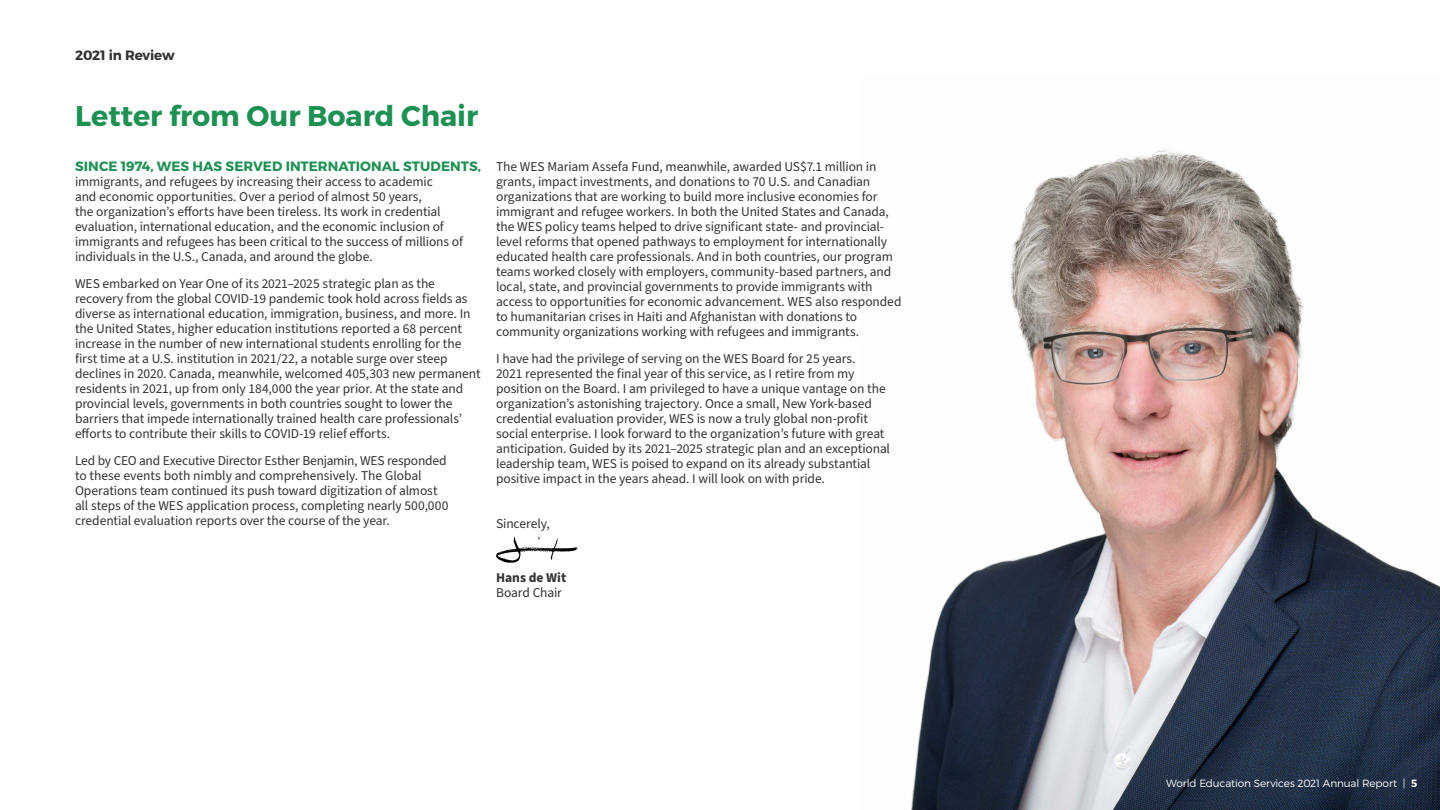
<style>
.page{position:relative;width:1440px;height:810px;background:#fff}
.page>*{position:absolute;margin:0;border:0;box-sizing:border-box;transform-origin:0 0}
.t1{font:700 28.5px "Montserrat";color:#1f9054}
.t2{font:13.5px/15px "Source Sans Pro";letter-spacing:-.01em;color:#333}
.t3{font:700 13.5px "Montserrat";color:#1f9054}
.t4{font:700 13.5px "Montserrat";letter-spacing:-.015em;color:#333}
.t5{font:700 13.5px "Source Sans Pro";color:#333}
.t6{font:300 10.5px "Montserrat";letter-spacing:-.015em;color:#fff}
.s1{font-weight:600}
</style>
<div class="page">
<img style="left:911px;top:149px;width:529px;height:661px">
<svg style="left:496px;top:537px;width:81px;height:26px"></svg>
<p class="t4" style="left:75px;top:49px;width:101px">2021 in Review</p>
<h1 class="t1" style="left:75px;top:102px;width:405px">Letter from Our Board Chair</h1>
<p class="t3" style="left:75px;top:160px;width:408px">SINCE 1974, WES HAS SERVED INTERNATIONAL STUDENTS,</p>
<p class="t2" style="left:75px;top:175px;width:390px">immigrants, and refugees by increasing their access to academic<br>and economic opportunities. Over a period of almost 50 years,<br>the organization’s efforts have been tireless. Its work in credential evaluation, international education, and the economic inclusion of immigrants and refugees has been critical to the success of millions of individuals in the U.S., Canada, and around the globe.</p>
<p class="t2" style="left:75px;top:277px;width:407px">WES embarked on Year One of its 2021–2025 strategic plan as the recovery from the global COVID-19 pandemic took hold across fields as diverse as international education, immigration, business, and more. In the United States, higher education institutions reported a 68 percent increase in the number of new international students enrolling for the first time at a U.S. institution in 2021/22, a notable surge over steep declines in 2020. Canada, meanwhile, welcomed 405,303 new permanent residents in 2021, up from only 184,000 the year prior. At the state and provincial levels, governments in both countries sought to lower the barriers that impede internationally trained health care professionals’ efforts to contribute their skills to COVID-19 relief efforts.</p>
<p class="t2" style="left:75px;top:454px;width:375px">Led by CEO and Executive Director Esther Benjamin, WES responded to these events both nimbly and comprehensively. The Global Operations team continued its push toward digitization of almost all steps of the WES application process, completing nearly 500,000 credential evaluation reports over the course of the year.</p>
<p class="t2" style="left:496px;top:160px;width:407px">The WES Mariam Assefa Fund, meanwhile, awarded US$7.1 million in grants, impact investments, and donations to 70 U.S. and Canadian organizations that are working to build more inclusive economies for immigrant and refugee workers. In both the United States and Canada, the WES policy teams helped to drive significant state- and provincial&shy;level reforms that opened pathways to employment for internationally educated health care professionals. And in both countries, our program teams worked closely with employers, community-based partners, and local, state, and provincial governments to provide immigrants with access to opportunities for economic advancement. WES also responded to humanitarian crises in Haiti and Afghanistan with donations to community organizations working with refugees and immigrants.</p>
<p class="t2" style="left:496px;top:352px;width:395px">I have had the privilege of serving on the WES Board for 25 years.<br>2021 represented the final year of this service, as I retire from my position on the Board. I am privileged to have a unique vantage on the organization’s astonishing trajectory. Once a small, New York-based credential evaluation provider, WES is now a truly global non-profit social enterprise. I look forward to the organization’s future with great anticipation. Guided by its 2021–2025 strategic plan and an exceptional leadership team, WES is poised to expand on its already substantial positive impact in the years ahead. I will look on with pride.</p>
<p class="t2" style="left:496px;top:517px;width:55px">Sincerely,</p>
<p class="t5" style="left:496px;top:572px;width:72px">Hans de Wit</p>
<p class="t2" style="left:496px;top:586px;width:67px">Board Chair</p>
<p class="t6" style="left:1166px;top:778px;width:253px">World Education Services 2021 Annual Report | <span class="s1">5</span></p>
</div>
